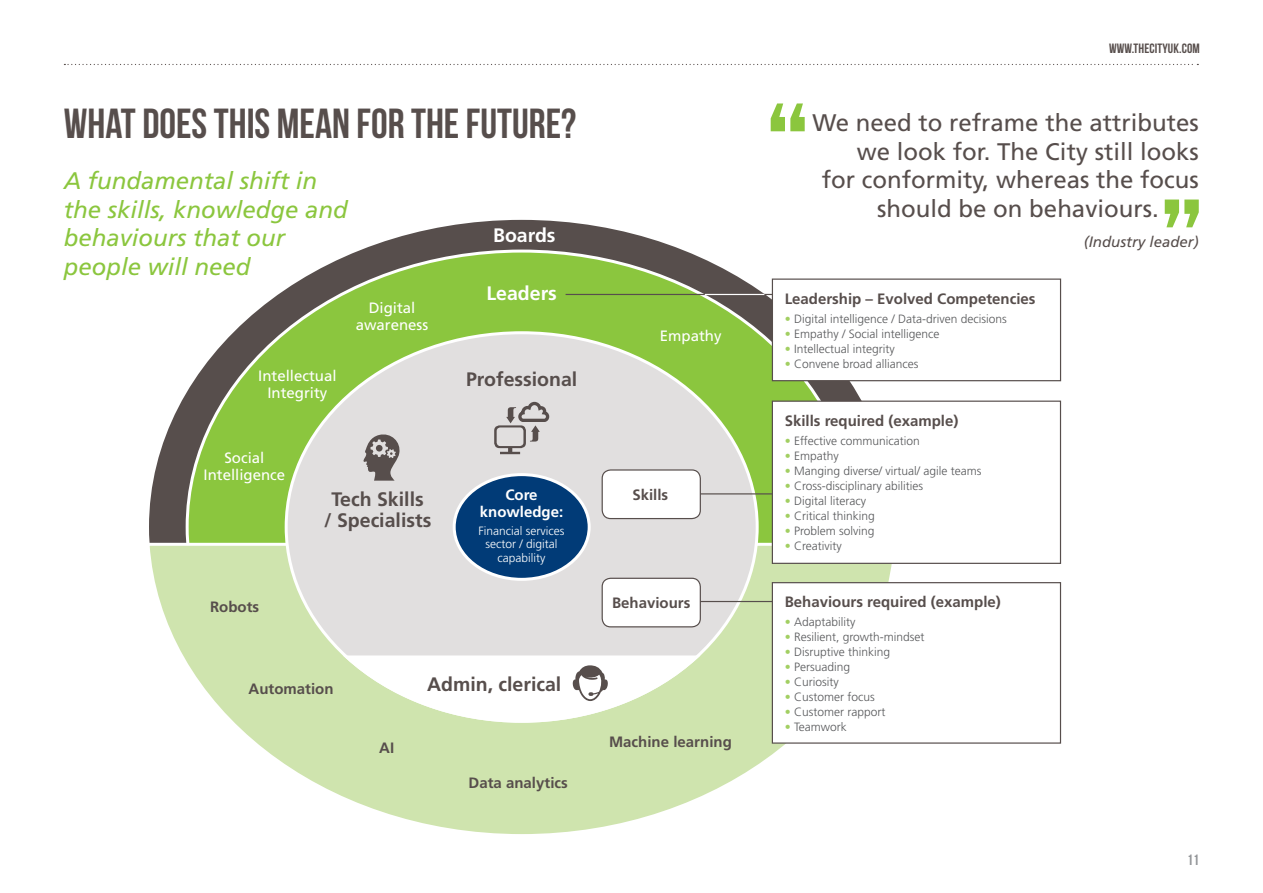
<style>
.page{position:relative;width:1263px;height:893px;background:#fff}
.page>*{position:absolute;margin:0;border:0;box-sizing:border-box;transform-origin:0 0}
.t1{font:135px "Bebas Neue";color:#8bc63e}
.t2{font:42px "Bebas Neue";color:#574e4c}
.t3{font:24px/28.5px "Frutiger LT Std";color:#574e4c;text-align:right}
.t4{font:italic 24px/28.5px "Frutiger LT Std";color:#8bc63e}
.t5{font:700 19.5px/20.7px "Frutiger LT Std";color:#574e4c;text-align:center}
.t6{font:700 19.5px "Frutiger LT Std";color:#fff}
.t7{font:700 15px "Frutiger LT Std";color:#574e4c}
.t8{font:15px/16.5px "Frutiger LT Std";color:#fff;text-align:center}
.t9{font:italic 15px "Frutiger LT Std";color:#574e4c}
.t10{font:700 15px/16.5px "Frutiger LT Std";color:#fff;text-align:center}
.t11{font:15px "Bebas Neue";color:#939598}
.t12{font:13.5px "Bebas Neue";letter-spacing:.01em;color:#574e4c}
.t13{font:300 12px "Frutiger LT Std";color:#57585a}
.t14{font:300 12px/13.5px "Frutiger LT Std";color:#fff;text-align:center}
.s1{color:#fff}
.s2{color:#a2cf62}
</style>
<div class="page">
<svg style="left:64px;top:64px;width:1134px;height:1px"></svg>
<div style="left:147px;top:218px;width:749px;height:618px;background:#574e4c;border-radius:50%"></div>
<div style="left:187px;top:251px;width:669px;height:552px;background:#8bc63e;border-radius:50%"></div>
<svg style="left:147px;top:541px;width:746px;height:295px"></svg>
<div style="left:286px;top:333px;width:471px;height:388px;background:#e1dfdf;border-radius:50%"></div>
<div style="left:772px;top:401px;width:289px;height:163px;background:#fff;border:1px solid #574e4c"></div>
<div style="left:772px;top:582px;width:289px;height:162px;background:#fff;border:1px solid #574e4c"></div>
<div style="left:454px;top:475px;width:135px;height:104px;background:#013b77;border-radius:50%"></div>
<div style="left:453px;top:473px;width:138px;height:108px;border:3px solid #fff;border-radius:50%"></div>
<div style="left:602px;top:470px;width:98px;height:49px;background:#fff;border-radius:9px"></div>
<div style="left:602px;top:469px;width:99px;height:50px;border:1px solid #574e4c;border-radius:9px"></div>
<hr style="left:700px;top:493px;width:73px;height:1px;background:#574e4c">
<div style="left:602px;top:578px;width:98px;height:49px;background:#fff;border-radius:9px"></div>
<div style="left:602px;top:578px;width:99px;height:49px;border:1px solid #574e4c;border-radius:9px"></div>
<hr style="left:700px;top:601px;width:72px;height:1px;background:#574e4c">
<svg style="left:342px;top:653px;width:362px;height:71px;background:#ebf2e1"></svg>
<svg style="left:363px;top:434px;width:37px;height:47px"></svg>
<svg style="left:494px;top:401px;width:56px;height:53px"></svg>
<div style="left:772px;top:279px;width:289px;height:102px;background:#fff;border:1px solid #574e4c"></div>
<hr style="left:566px;top:294px;width:207px;height:1px;background:#574e4c">
<hr style="left:705px;top:294px;width:59px;height:1px;background:#fff">
<p class="t12" style="left:1109px;top:41px;width:92px">WWW.THECITYUK.COM</p>
<h1 class="t1" style="left:765px;top:77px;width:46px">“</h1>
<h2 class="t2" style="left:64px;top:100px;width:514px">WHAT DOES THIS MEAN FOR THE FUTURE?</h2>
<h3 class="t3" style="left:812px;top:109px;width:388px">We need to reframe the attributes we look for. The City still looks<br>for conformity, whereas the focus should be on behaviours.<span class="s1">......</span></h3>
<p class="t9" style="left:1084px;top:233px;width:117px">(Industry leader)</p>
<h3 class="t4" style="left:64px;top:167px;width:286px">A fundamental shift in the skills, knowledge and behaviours that our people will need</h3>
<h1 class="t1" style="left:1159px;top:173px;width:46px">”</h1>
<h3 class="t6" style="left:493px;top:224px;width:64px">Boards</h3>
<p class="t8" style="left:258px;top:368px;width:80px">Intellectual<br>Integrity</p>
<p class="t8" style="left:204px;top:450px;width:83px">Social<br>Intelligence</p>
<p class="t8" style="left:356px;top:300px;width:74px">Digital awareness</p>
<p class="t7" style="left:210px;top:598px;width:51px">Robots</p>
<h3 class="t5" style="left:324px;top:489px;width:109px">Tech Skills<br>/ Specialists</h3>
<h3 class="t6" style="left:486px;top:281px;width:72px">Leaders</h3>
<h3 class="t5" style="left:466px;top:369px;width:113px">Professional</h3>
<p class="t10" style="left:480px;top:487px;width:85px">Core knowledge:</p>
<p class="t14" style="left:478px;top:524px;width:87px">Financial services sector / digital capability</p>
<p class="t7" style="left:249px;top:680px;width:87px">Automation</p>
<p class="t7" style="left:379px;top:738px;width:16px">AI</p>
<h3 class="t5" style="left:427px;top:674px;width:136px">Admin, clerical</h3>
<p class="t7" style="left:469px;top:774px;width:101px">Data analytics</p>
<p class="t8" style="left:660px;top:327px;width:63px">Empathy</p>
<p class="t7" style="left:632px;top:486px;width:37px">Skills</p>
<p class="t7" style="left:612px;top:594px;width:80px">Behaviours</p>
<p class="t7" style="left:609px;top:733px;width:124px">Machine learning</p>
<p class="t7" style="left:785px;top:290px;width:252px">Leadership – Evolved Competencies</p>
<p class="t13" style="left:785px;top:312px;width:224px"><span class="s2">•</span> Digital intelligence / Data-driven decisions</p>
<p class="t13" style="left:785px;top:327px;width:156px"><span class="s2">•</span> Empathy / Social intelligence</p>
<p class="t13" style="left:785px;top:342px;width:111px"><span class="s2">•</span> Intellectual integrity</p>
<p class="t13" style="left:785px;top:357px;width:135px"><span class="s2">•</span> Convene broad alliances</p>
<p class="t7" style="left:785px;top:412px;width:175px">Skills required (example)</p>
<p class="t13" style="left:785px;top:434px;width:137px"><span class="s2">•</span> Effective communication</p>
<p class="t13" style="left:785px;top:449px;width:55px"><span class="s2">•</span> Empathy</p>
<p class="t13" style="left:785px;top:464px;width:198px"><span class="s2">•</span> Manging diverse/ virtual/ agile teams</p>
<p class="t13" style="left:785px;top:479px;width:140px"><span class="s2">•</span> Cross-disciplinary abilities</p>
<p class="t13" style="left:785px;top:494px;width:83px"><span class="s2">•</span> Digital literacy</p>
<p class="t13" style="left:785px;top:509px;width:91px"><span class="s2">•</span> Critical thinking</p>
<p class="t13" style="left:785px;top:524px;width:91px"><span class="s2">•</span> Problem solving</p>
<p class="t13" style="left:785px;top:539px;width:59px"><span class="s2">•</span> Creativity</p>
<p class="t7" style="left:785px;top:592px;width:218px">Behaviours required (example)</p>
<p class="t13" style="left:785px;top:615px;width:72px"><span class="s2">•</span> Adaptability</p>
<p class="t13" style="left:785px;top:630px;width:141px"><span class="s2">•</span> Resilient, growth-mindset</p>
<p class="t13" style="left:785px;top:645px;width:107px"><span class="s2">•</span> Disruptive thinking</p>
<p class="t13" style="left:785px;top:660px;width:67px"><span class="s2">•</span> Persuading</p>
<p class="t13" style="left:785px;top:675px;width:55px"><span class="s2">•</span> Curiosity</p>
<p class="t13" style="left:785px;top:690px;width:92px"><span class="s2">•</span> Customer focus</p>
<p class="t13" style="left:785px;top:705px;width:102px"><span class="s2">•</span> Customer rapport</p>
<p class="t13" style="left:785px;top:720px;width:64px"><span class="s2">•</span> Teamwork</p>
<p class="t11" style="left:1187px;top:852px;width:13px">11</p>
</div>
